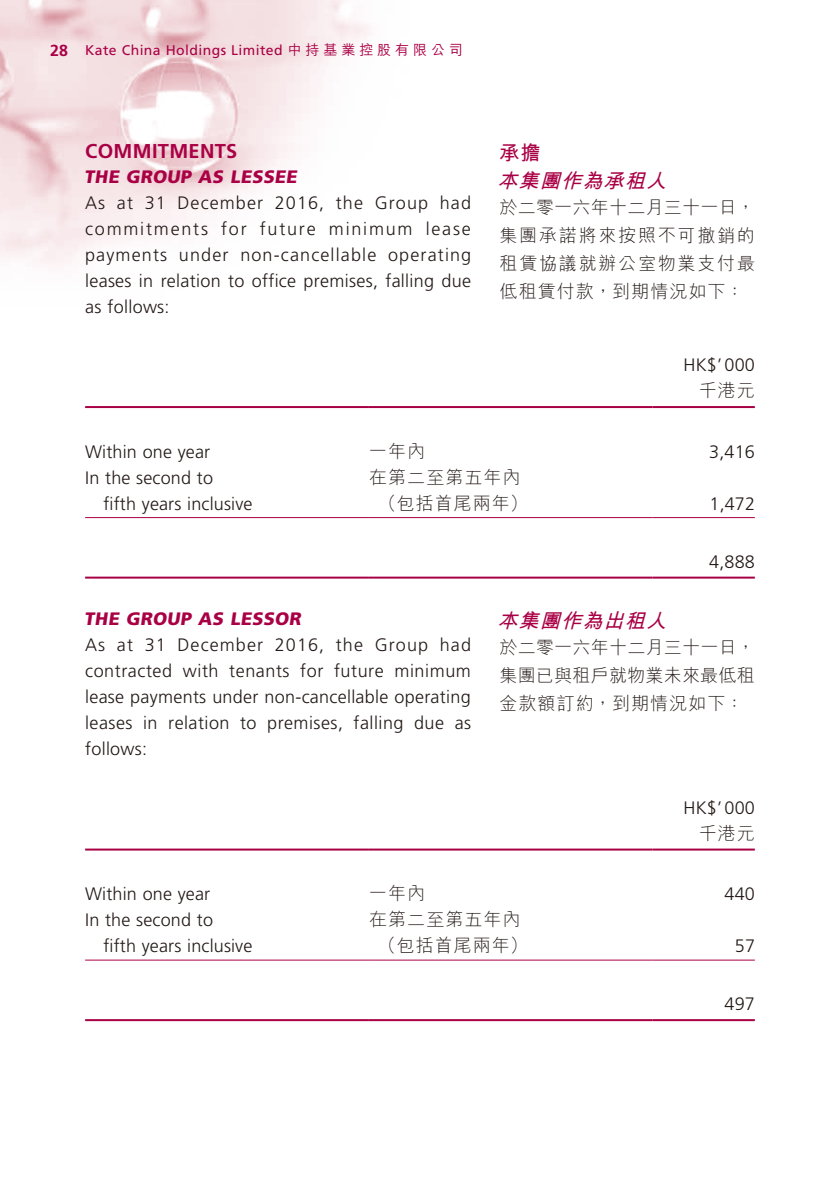
<style>
.page{position:relative;width:840px;height:1191px;background:#fff}
.page>*{position:absolute;margin:0;border:0;box-sizing:border-box;transform-origin:0 0}
.t1{font:italic 700 20px "M Hei HK";color:#a90045}
.t2{font:700 20px "Frutiger LT Std";letter-spacing:.015em;color:#a90045}
.t3{font:700 20px "M Hei HK";color:#a90045}
.t4{font:300 18px/26px "Frutiger LT Std";letter-spacing:.01em;color:#231916;text-align:justify}
.t5{font:300 18px/28px "M Hei HK";letter-spacing:.06em;color:#231916;text-align:center}
.t6{font:900 18px "Frutiger LT Std";color:#a90045}
.t7{font:14px "Frutiger LT Std";letter-spacing:.03em;color:#a90045}
.s1{font-weight:700;font-size:16px}
.s2{font-family:"M Hei HK";font-weight:500}
</style>
<div class="page">
<img style="left:0;top:0;width:755px;height:1022px">
<hr style="left:85px;top:406px;width:284px;height:2px;background:#a90045">
<hr style="left:369px;top:406px;width:283px;height:2px;background:#a90045">
<hr style="left:652px;top:406px;width:102px;height:2px;background:#a90045">
<hr style="left:85px;top:517px;width:284px;height:1px;background:#a90045">
<hr style="left:369px;top:517px;width:283px;height:1px;background:#a90045">
<hr style="left:652px;top:517px;width:102px;height:1px;background:#a90045">
<hr style="left:85px;top:576px;width:284px;height:2px;background:#a90045">
<hr style="left:369px;top:576px;width:283px;height:2px;background:#a90045">
<hr style="left:652px;top:576px;width:102px;height:2px;background:#a90045">
<hr style="left:85px;top:848px;width:284px;height:2px;background:#a90045">
<hr style="left:369px;top:848px;width:283px;height:2px;background:#a90045">
<hr style="left:652px;top:848px;width:102px;height:2px;background:#a90045">
<hr style="left:85px;top:959px;width:284px;height:1px;background:#a90045">
<hr style="left:369px;top:959px;width:283px;height:1px;background:#a90045">
<hr style="left:652px;top:959px;width:102px;height:1px;background:#a90045">
<hr style="left:85px;top:1019px;width:284px;height:2px;background:#a90045">
<hr style="left:369px;top:1019px;width:283px;height:2px;background:#a90045">
<hr style="left:652px;top:1019px;width:102px;height:2px;background:#a90045">
<p class="t7" style="left:50px;top:42px;width:414px"><span class="s1">28</span> Kate China Holdings Limited <span class="s2">中持基業控股有限公司</span></p>
<p class="t2" style="left:85px;top:140px;width:154px">COMMITMENTS</p>
<p class="t6" style="left:84px;top:166px;width:217px">THE GROUP AS LESSEE</p>
<p class="t4" style="left:85px;top:190px;width:387px">As at 31 December 2016, the Group had commitments for future minimum lease payments under non-cancellable operating leases in relation to office premises, falling due as follows:</p>
<p class="t3" style="left:499px;top:138px;width:43px">承擔</p>
<p class="t1" style="left:497px;top:166px;width:177px">本集團作為承租人</p>
<p class="t5" style="left:499px;top:193px;width:257px;text-align:justify">於二零一六年十二月三十一日，集團承諾將來按照不可撤銷的租賃協議就辦公室物業支付最低租賃付款，到期情況如下：</p>
<p class="t4" style="left:683px;top:352px;width:73px">HK$’000</p>
<p class="t5" style="left:698px;top:376px;width:58px">千港元</p>
<p class="t4" style="left:85px;top:439px;width:127px">Within one year</p>
<p class="t5" style="left:369px;top:436px;width:58px">一年內</p>
<p class="t4" style="left:708px;top:439px;width:47px">3,416</p>
<p class="t4" style="left:103px;top:465px;width:150px;text-indent:-18px">In the second to<br>fifth years inclusive</p>
<p class="t5" style="left:369px;top:463px;width:160px;line-height:26px">在第二至第五年內（包括首尾兩年）</p>
<p class="t4" style="left:709px;top:491px;width:47px">1,472</p>
<p class="t6" style="left:84px;top:608px;width:221px">THE GROUP AS LESSOR</p>
<p class="t4" style="left:85px;top:632px;width:387px">As at 31 December 2016, the Group had contracted with tenants for future minimum lease payments under non-cancellable operating leases in relation to premises, falling due as follows:</p>
<p class="t4" style="left:708px;top:549px;width:47px">4,888</p>
<p class="t1" style="left:497px;top:606px;width:177px">本集團作為出租人</p>
<p class="t5" style="left:499px;top:633px;width:257px;text-align:justify">於二零一六年十二月三十一日，集團已與租戶就物業未來最低租金款額訂約，到期情況如下：</p>
<p class="t4" style="left:683px;top:794px;width:73px">HK$’000</p>
<p class="t5" style="left:698px;top:818px;width:58px">千港元</p>
<p class="t4" style="left:85px;top:881px;width:127px">Within one year</p>
<p class="t5" style="left:369px;top:879px;width:58px">一年內</p>
<p class="t4" style="left:724px;top:881px;width:32px">440</p>
<p class="t4" style="left:103px;top:907px;width:150px;text-indent:-18px">In the second to<br>fifth years inclusive</p>
<p class="t5" style="left:369px;top:906px;width:160px;line-height:26px">在第二至第五年內（包括首尾兩年）</p>
<p class="t4" style="left:734px;top:933px;width:22px">57</p>
<p class="t4" style="left:724px;top:991px;width:32px">497</p>
</div>
